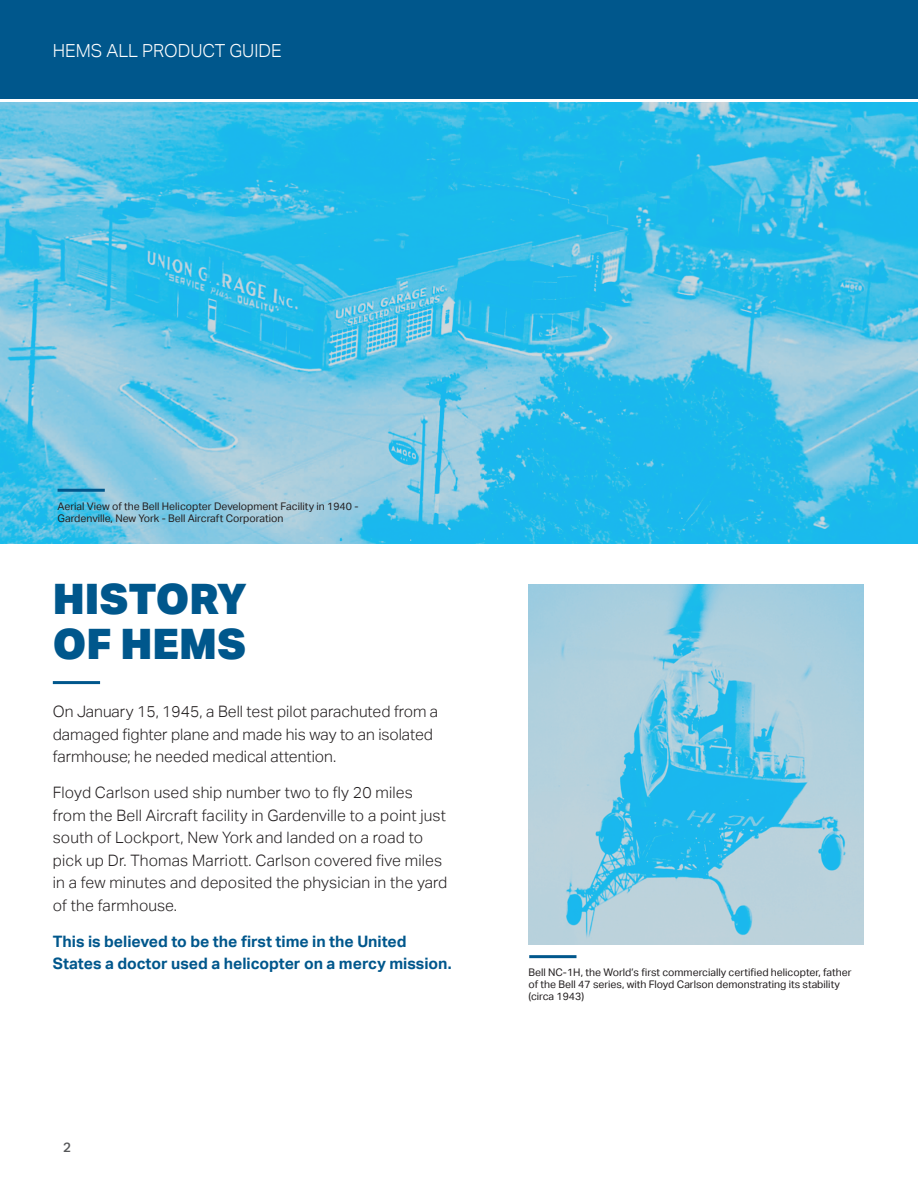
<style>
.page{position:relative;width:918px;height:1188px;background:#fff}
.page>*{position:absolute;margin:0;border:0;box-sizing:border-box;transform-origin:0 0}
.t1{font:900 42px/45px "Aktiv Grotesk";color:#00578c}
.t2{font:300 18px "Aktiv Grotesk";color:#fff}
.t3{font:300 15.75px/22.5px "Aktiv Grotesk";letter-spacing:.01em;color:#231f20}
.t4{font:700 15.75px/22.5px "Aktiv Grotesk";color:#00578c}
.t5{font:500 13.5px "Aktiv Grotesk";color:#57585a}
.t6{font:10.5px/12px "Aktiv Grotesk";color:#231f20}
</style>
<div class="page">
<img style="left:0;top:102px;width:917px;height:442px">
<img style="left:528px;top:584px;width:336px;height:360px">
<div style="left:0;top:0;width:918px;height:99px;background:#00578c"></div>
<hr style="left:529px;top:955px;width:47px;height:3px;background:#00578c">
<hr style="left:58px;top:489px;width:47px;height:3px;background:#00578c">
<hr style="left:53px;top:681px;width:47px;height:3px;background:#00578c">
<img style="left:917px;top:102px;width:1px;height:442px">
<p class="t2" style="left:53px;top:40px;width:230px">HEMS ALL PRODUCT GUIDE</p>
<p class="t6" style="left:58px;top:500px;width:302px">Aerial View of the Bell Helicopter Development Facility in 1940 -<br>Gardenville, New York - Bell Aircraft Corporation</p>
<h1 class="t1" style="left:53px;top:576px;width:196px">HISTORY<br>OF HEMS</h1>
<p class="t3" style="left:53px;top:700px;width:387px">On January 15, 1945, a Bell test pilot parachuted from a damaged fighter plane and made his way to an isolated farmhouse; he needed medical attention.</p>
<p class="t3" style="left:53px;top:781px;width:396px">Floyd Carlson used ship number two to fly 20 miles from the Bell Aircraft facility in Gardenville to a point just south of Lockport, New York and landed on a road to pick up Dr. Thomas Marriott. Carlson covered five miles in a few minutes and deposited the physician in the yard of the farmhouse.</p>
<p class="t4" style="left:53px;top:930px;width:400px">This is believed to be the first time in the United<br>States a doctor used a helicopter on a mercy mission.</p>
<p class="t5" style="left:63px;top:1140px;width:9px">2</p>
<p class="t6" style="left:528px;top:967px;width:325px">Bell NC-1H, the World’s first commercially certified helicopter, father of the Bell 47 series, with Floyd Carlson demonstrating its stability (circa 1943)</p>
</div>
